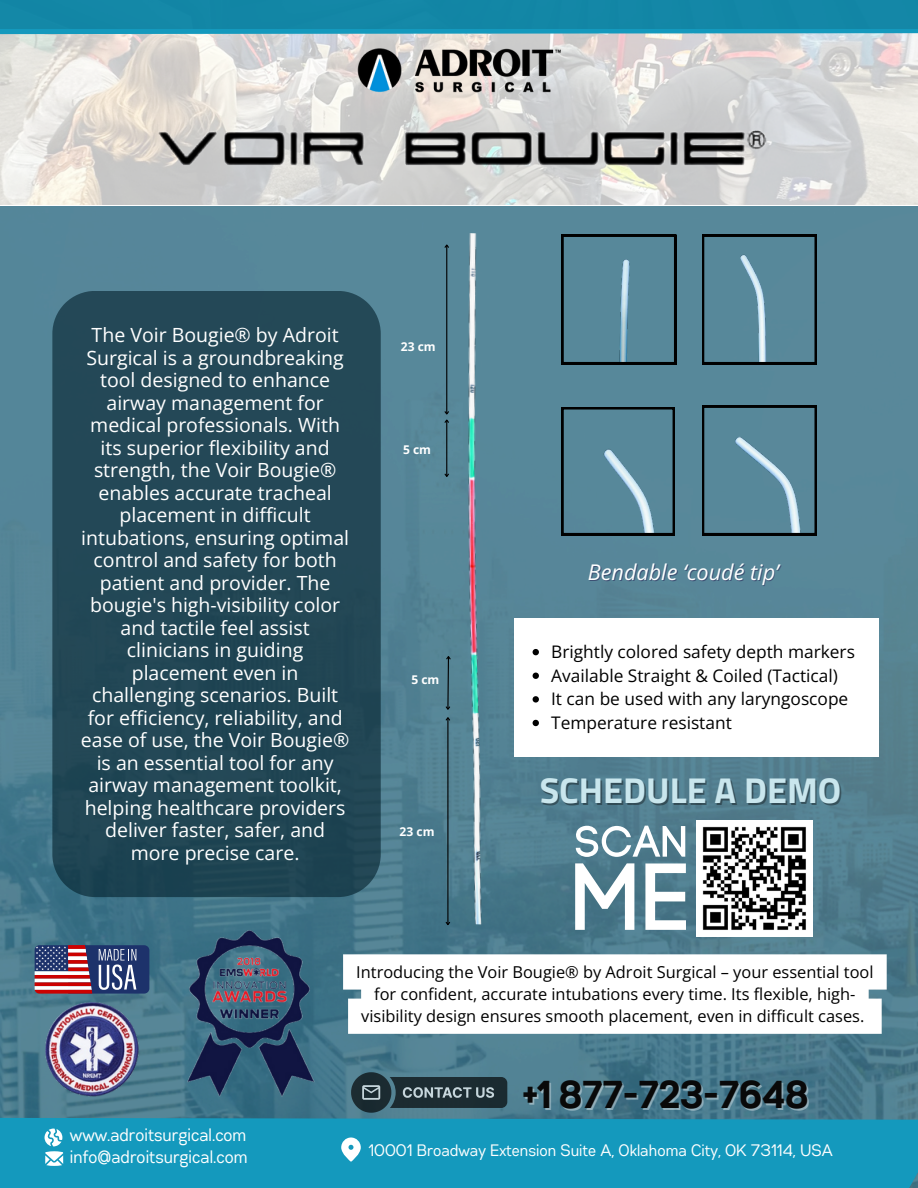
<style>
.page{position:relative;width:918px;height:1188px;background:#fff}
.page>*{position:absolute;margin:0;border:0;box-sizing:border-box;transform-origin:0 0}
.t1{font:700 38.85px "Gabriel Sans Cond";color:#090909}
.t2{font:700 36px "Titillium Web";color:#c9e6ed}
.t3{font:italic 21.6px "Open Sans";color:#fff}
.t4{font:19.5px/22.5px "Open Sans";color:#fff;text-align:center}
.t5{font:18px "Gabriel Sans Cond";color:#fff}
.t6{font:17.4px "Open Sans";color:#000}
.t7{font:16.5px "Gabriel Sans Cond";color:#fff}
.t8{font:16.35px/22px "Open Sans";color:#000;text-align:center}
.t9{font:700 12px "Open Sans";color:#fff}
</style>
<div class="page">
<img style="left:0;top:206px;width:918px;height:912px">
<img style="left:0;top:34px;width:918px;height:171px">
<img style="left:136px;top:100px;width:645px;height:89px">
<img style="left:414px;top:48px;width:146px;height:44px">
<img style="left:358px;top:48px;width:44px;height:44px">
<svg style="left:702px;top:406px;width:115px;height:129px;background:#598494"></svg>
<svg style="left:562px;top:407px;width:113px;height:128px;background:#588394"></svg>
<svg style="left:702px;top:235px;width:115px;height:129px;background:#578293"></svg>
<svg style="left:562px;top:235px;width:114px;height:129px;background:#558394"></svg>
<div style="left:0;top:1118px;width:918px;height:70px;background:#1499bd"></div>
<svg style="left:45px;top:1129px;width:18px;height:37px"></svg>
<div style="left:52px;top:291px;width:329px;height:606px;background:#234857"></div>
<svg style="left:35px;top:945px;width:114px;height:49px"></svg>
<img style="left:45px;top:1002px;width:94px;height:95px">
<img style="left:161px;top:922px;width:173px;height:190px">
<svg style="left:0;top:29px;width:918px;height:5px;background:#229dbf"></svg>
<div style="left:0;top:0;width:918px;height:29px;background:#1387a6"></div>
<svg style="left:351px;top:1072px;width:156px;height:41px;background:#385058"></svg>
<div style="left:515px;top:618px;width:364px;height:138px;background:#fff"></div>
<svg style="left:341px;top:1138px;width:19px;height:24px"></svg>
<svg style="left:576px;top:826px;width:109px;height:31px"></svg>
<svg style="left:575px;top:863px;width:59px;height:67px"></svg>
<svg style="left:645px;top:863px;width:41px;height:67px"></svg>
<img style="left:697px;top:820px;width:116px;height:116px">
<svg style="left:533px;top:649px;width:6px;height:6px"></svg>
<svg style="left:533px;top:673px;width:6px;height:6px"></svg>
<svg style="left:533px;top:696px;width:6px;height:7px"></svg>
<svg style="left:533px;top:720px;width:6px;height:6px"></svg>
<svg style="left:343px;top:954px;width:544px;height:80px"></svg>
<img style="left:437px;top:233px;width:94px;height:692px">
<hr style="left:446px;top:245px;width:1px;height:169px;background:#000">
<svg style="left:444px;top:243px;width:6px;height:6px"></svg>
<hr style="left:447px;top:718px;width:1px;height:207px;background:#000">
<svg style="left:445px;top:921px;width:6px;height:6px"></svg>
<hr style="left:446px;top:420px;width:1px;height:56px;background:#000">
<svg style="left:444px;top:473px;width:6px;height:5px"></svg>
<svg style="left:444px;top:410px;width:6px;height:14px"></svg>
<svg style="left:445px;top:655px;width:7px;height:67px"></svg>
<p class="t4" style="left:81px;top:323px;width:270px">The Voir Bougie® by Adroit<br>Surgical is a groundbreaking tool designed to enhance airway management for medical professionals. With its superior flexibility and strength, the Voir Bougie® enables accurate tracheal placement in difficult intubations, ensuring optimal control and safety for both patient and provider. The bougie's high-visibility color and tactile feel assist clinicians in guiding placement even in challenging scenarios. Built for efficiency, reliability, and ease of use, the Voir Bougie® is an essential tool for any airway management toolkit, helping healthcare providers deliver faster, safer, and more precise care.</p>
<p class="t9" style="left:401px;top:338px;width:36px">23 cm</p>
<p class="t9" style="left:403px;top:441px;width:30px">5 cm</p>
<p class="t9" style="left:411px;top:671px;width:30px">5 cm</p>
<p class="t9" style="left:400px;top:823px;width:36px">23 cm</p>
<p class="t3" style="left:588px;top:557px;width:192px">Bendable ‘coudé tip’</p>
<p class="t6" style="left:551px;top:639px;width:305px">Brightly colored safety depth markers</p>
<p class="t6" style="left:551px;top:663px;width:288px">Available Straight &amp; Coiled (Tactical)</p>
<p class="t6" style="left:551px;top:687px;width:299px">It can be used with any laryngoscope</p>
<p class="t6" style="left:551px;top:710px;width:182px">Temperature resistant</p>
<p class="t2" style="left:540px;top:762px;width:303px">SCHEDULE A DEMO</p>
<p class="t5" style="left:70px;top:1127px;width:178px">www.adroitsurgical.com</p>
<p class="t5" style="left:70px;top:1148px;width:179px">info@adroitsurgical.com</p>
<p class="t8" style="left:356px;top:961px;width:519px">Introducing the Voir Bougie® by Adroit Surgical – your essential tool for confident, accurate intubations every time. Its flexible, high&shy;visibility design ensures smooth placement, even in difficult cases.</p>
<p class="t1" style="left:524px;top:1077px;width:287px">+1 877-723-7648</p>
<p class="t7" style="left:369px;top:1143px;width:466px">10001 Broadway Extension Suite A, Oklahoma City, OK 73114, USA</p>
</div>
